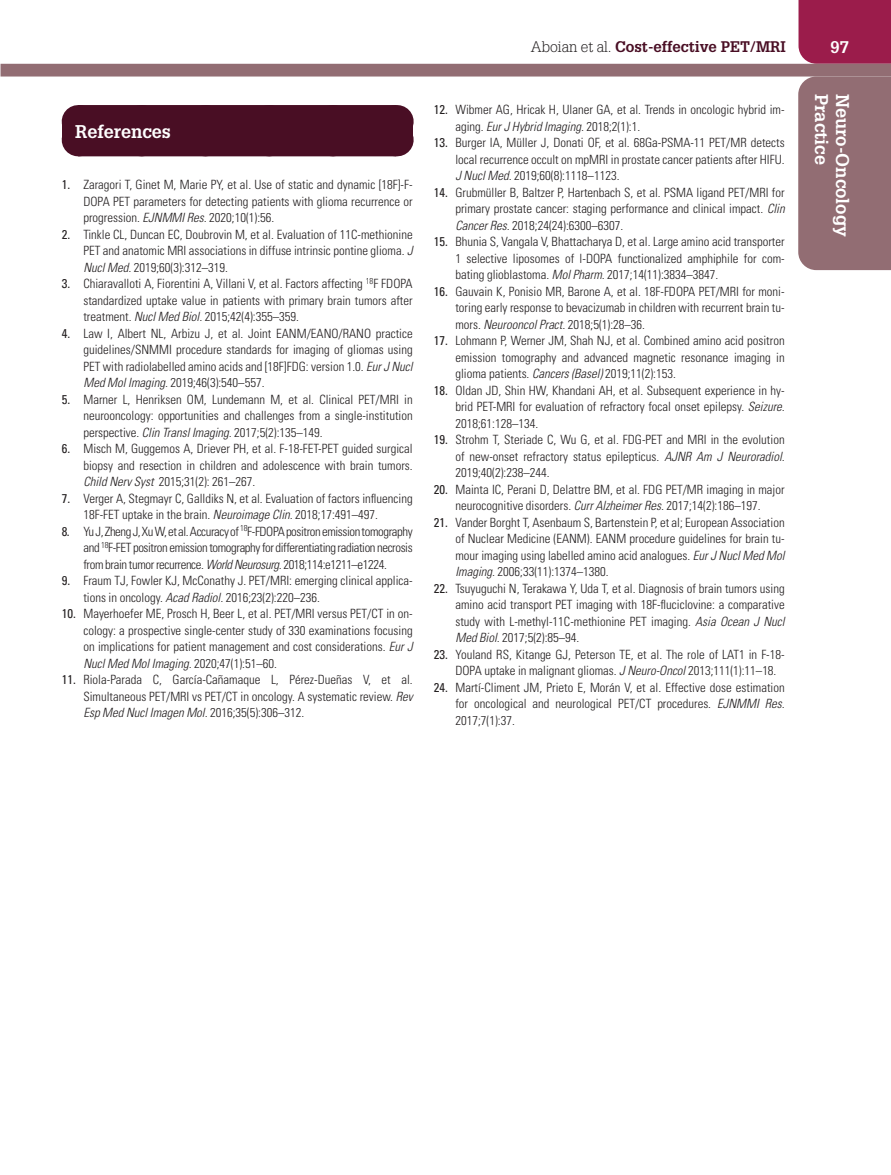
<style>
.page{position:relative;width:891px;height:1175px;background:#fff}
.page>*{position:absolute;margin:0;border:0;box-sizing:border-box;transform-origin:0 0}
.t1{font:700 18px "Glypha LT Std";color:#fff}
.t2{font:700 16.5px "Glypha LT Std";color:#fff}
.t3{font:700 15px "Glypha LT Std";color:#490e24}
.t4{font:300 condensed 12.75px/16.5px "Univers LT Std";color:#231f20;text-align:justify}
.s1{font-weight:400}
.s2{font-style:italic}
.s3{font-weight:300;color:#231f20}
</style>
<div class="page">
<div style="left:799px;top:0;width:92px;height:64px;background:#9b1c4b"></div>
<div style="left:1px;top:64px;width:890px;height:12px;background:#926d73"></div>
<div style="left:798px;top:76px;width:93px;height:194px;background:#926d73"></div>
<div style="left:62px;top:122px;width:351px;height:17px;background:#490e24"></div>
<div style="left:78px;top:105px;width:318px;height:33px;background:#490e24"></div>
<hr style="left:396px;top:105px;width:1px;height:33px;background:#490e24">
<div style="left:78px;top:123px;width:318px;height:33px;background:#490e24"></div>
<hr style="left:396px;top:123px;width:1px;height:33px;background:#490e24">
<h1 class="t1" style="left:75px;top:120px;width:97px">References</h1>
<p class="t4" style="left:83px;top:176px;width:331px;text-indent:-22px"><span class="s1">1.</span> Zaragori T, Ginet M, Marie PY, et al. Use of static and dynamic [18F]-F-DOPA PET parameters for detecting patients with glioma recurrence or progression. <span class="s2">EJNMMI Res.</span> 2020;10(1):56.</p>
<p class="t4" style="left:83px;top:226px;width:331px;text-indent:-22px"><span class="s1">2.</span> Tinkle CL, Duncan EC, Doubrovin M, et al. Evaluation of 11C-methionine PET and anatomic MRI associations in diffuse intrinsic pontine glioma. <span class="s2">J Nucl Med.</span> 2019;60(3):312–319.</p>
<p class="t4" style="left:83px;top:275px;width:331px;text-indent:-22px"><span class="s1">3.</span> Chiaravalloti A, Fiorentini A, Villani V, et al. Factors affecting <sup>18</sup>F FDOPA standardized uptake value in patients with primary brain tumors after treatment. <span class="s2">Nucl Med Biol.</span> 2015;42(4):355–359.</p>
<p class="t4" style="left:83px;top:325px;width:331px;text-indent:-22px"><span class="s1">4.</span> Law I, Albert NL, Arbizu J, et al. Joint EANM/EANO/RANO practice guidelines/SNMMI procedure standards for imaging of gliomas using PET with radiolabelled amino acids and [18F]FDG: version 1.0. <span class="s2">Eur J Nucl Med Mol Imaging.</span> 2019;46(3):540–557.</p>
<p class="t4" style="left:83px;top:391px;width:331px;text-indent:-22px"><span class="s1">5.</span> Marner L, Henriksen OM, Lundemann M, et al. Clinical PET/MRI in neurooncology: opportunities and challenges from a single-institution perspective. <span class="s2">Clin Transl Imaging.</span> 2017;5(2):135–149.</p>
<p class="t4" style="left:83px;top:440px;width:331px;text-indent:-22px"><span class="s1">6.</span> Misch M, Guggemos A, Driever PH, et al. F-18-FET-PET guided surgical biopsy and resection in children and adolescence with brain tumors.<br><span class="s2">Child Nerv Syst</span> 2015;31(2): 261–267.</p>
<p class="t4" style="left:83px;top:490px;width:331px;text-indent:-22px"><span class="s1">7.</span> Verger A, Stegmayr C, Galldiks N, et al. Evaluation of factors influencing<br>18F-FET uptake in the brain. <span class="s2">Neuroimage Clin.</span> 2018;17:491–497.</p>
<p class="t4" style="left:83px;top:523px;width:331px;text-indent:-22px"><span class="s1">8.</span> Yu J, Zheng J, Xu W, et al. Accuracy of <sup>18</sup>F-FDOPA positron emission tomography and <sup>18</sup>F-FET positron emission tomography for differentiating radiation necrosis from brain tumor recurrence. <span class="s2">World Neurosurg.</span> 2018;114:e1211–e1224.</p>
<p class="t4" style="left:83px;top:572px;width:331px;text-indent:-22px"><span class="s1">9.</span> Fraum TJ, Fowler KJ, McConathy J. PET/MRI: emerging clinical applica&shy;tions in oncology. <span class="s2">Acad Radiol.</span> 2016;23(2):220–236.</p>
<p class="t4" style="left:83px;top:605px;width:331px;text-indent:-22px"><span class="s1">10.</span> Mayerhoefer ME, Prosch H, Beer L, et al. PET/MRI versus PET/CT in on&shy;cology: a prospective single-center study of 330 examinations focusing on implications for patient management and cost considerations. <span class="s2">Eur J Nucl Med Mol Imaging.</span> 2020;47(1):51–60.</p>
<p class="t4" style="left:83px;top:671px;width:331px;text-indent:-22px"><span class="s1">11.</span> Riola-Parada C, García-Cañamaque L, Pérez-Dueñas V, et al.<br>Simultaneous PET/MRI vs PET/CT in oncology. A systematic review. <span class="s2">Rev Esp Med Nucl Imagen Mol.</span> 2016;35(5):306–312.</p>
<p class="t3" style="left:531px;top:37px;width:256px"><span class="s3">Aboian et al.</span> Cost-effective PET/MRI</p>
<p class="t2" style="left:831px;top:37px;width:20px">97</p>
<p class="t4" style="left:455px;top:101px;width:331px;text-indent:-22px"><span class="s1">12.</span> Wibmer AG, Hricak H, Ulaner GA, et al. Trends in oncologic hybrid im&shy;aging. <span class="s2">Eur J Hybrid Imaging.</span> 2018;2(1):1.</p>
<p class="t4" style="left:455px;top:134px;width:331px;text-indent:-22px"><span class="s1">13.</span> Burger IA, Müller J, Donati OF, et al. 68Ga-PSMA-11 PET/MR detects local recurrence occult on mpMRI in prostate cancer patients after HIFU.<br><span class="s2">J Nucl Med.</span> 2019;60(8):1118–1123.</p>
<p class="t4" style="left:455px;top:184px;width:331px;text-indent:-22px"><span class="s1">14.</span> Grubmüller B, Baltzer P, Hartenbach S, et al. PSMA ligand PET/MRI for primary prostate cancer: staging performance and clinical impact. <span class="s2">Clin Cancer Res.</span> 2018;24(24):6300–6307.</p>
<p class="t4" style="left:455px;top:233px;width:331px;text-indent:-22px"><span class="s1">15.</span> Bhunia S, Vangala V, Bhattacharya D, et al. Large amino acid transporter 1 selective liposomes of l-DOPA functionalized amphiphile for com&shy;bating glioblastoma. <span class="s2">Mol Pharm.</span> 2017;14(11):3834–3847.</p>
<p class="t4" style="left:455px;top:283px;width:331px;text-indent:-22px"><span class="s1">16.</span> Gauvain K, Ponisio MR, Barone A, et al. 18F-FDOPA PET/MRI for moni&shy;toring early response to bevacizumab in children with recurrent brain tu&shy;mors. <span class="s2">Neurooncol Pract.</span> 2018;5(1):28–36.</p>
<p class="t4" style="left:455px;top:332px;width:331px;text-indent:-22px"><span class="s1">17.</span> Lohmann P, Werner JM, Shah NJ, et al. Combined amino acid positron emission tomography and advanced magnetic resonance imaging in glioma patients. <span class="s2">Cancers (Basel)</span> 2019;11(2):153.</p>
<p class="t4" style="left:455px;top:382px;width:331px;text-indent:-22px"><span class="s1">18.</span> Oldan JD, Shin HW, Khandani AH, et al. Subsequent experience in hy&shy;brid PET-MRI for evaluation of refractory focal onset epilepsy. <span class="s2">Seizure.<br></span>2018;61:128–134.</p>
<p class="t4" style="left:455px;top:431px;width:331px;text-indent:-22px"><span class="s1">19.</span> Strohm T, Steriade C, Wu G, et al. FDG-PET and MRI in the evolution of new-onset refractory status epilepticus. <span class="s2">AJNR Am J Neuroradiol.<br></span>2019;40(2):238–244.</p>
<p class="t4" style="left:434px;top:481px;width:352px;text-align:center"><span class="s1">20.</span> Mainta IC, Perani D, Delattre BM, et al. FDG PET/MR imaging in major neurocognitive disorders. <span class="s2">Curr Alzheimer Res.</span> 2017;14(2):186–197.</p>
<p class="t4" style="left:455px;top:514px;width:331px;text-indent:-22px"><span class="s1">21.</span> Vander Borght T, Asenbaum S, Bartenstein P, et al; European Association of Nuclear Medicine (EANM). EANM procedure guidelines for brain tu&shy;mour imaging using labelled amino acid analogues. <span class="s2">Eur J Nucl Med Mol Imaging.</span> 2006;33(11):1374–1380.</p>
<p class="t4" style="left:455px;top:580px;width:331px;text-indent:-22px"><span class="s1">22.</span> Tsuyuguchi N, Terakawa Y, Uda T, et al. Diagnosis of brain tumors using amino acid transport PET imaging with 18F-fluciclovine: a comparative study with L-methyl-11C-methionine PET imaging. <span class="s2">Asia Ocean J Nucl Med Biol.</span> 2017;5(2):85–94.</p>
<p class="t4" style="left:455px;top:646px;width:331px;text-indent:-22px"><span class="s1">23.</span> Youland RS, Kitange GJ, Peterson TE, et al. The role of LAT1 in F-18-<br>DOPA uptake in malignant gliomas. <span class="s2">J Neuro-Oncol</span> 2013;111(1):11–18.</p>
<p class="t4" style="left:455px;top:679px;width:331px;text-indent:-22px"><span class="s1">24.</span> Martí-Climent JM, Prieto E, Morán V, et al. Effective dose estimation for oncological and neurological PET/CT procedures. <span class="s2">EJNMMI Res.<br></span>2017;7(1):37.</p>
<h1 class="t1" style="left:833px;top:94px;width:73px;rotate:90deg">Practice</h1>
<h1 class="t1" style="left:854px;top:94px;width:145px;rotate:90deg">Neuro-Oncology</h1>
</div>
